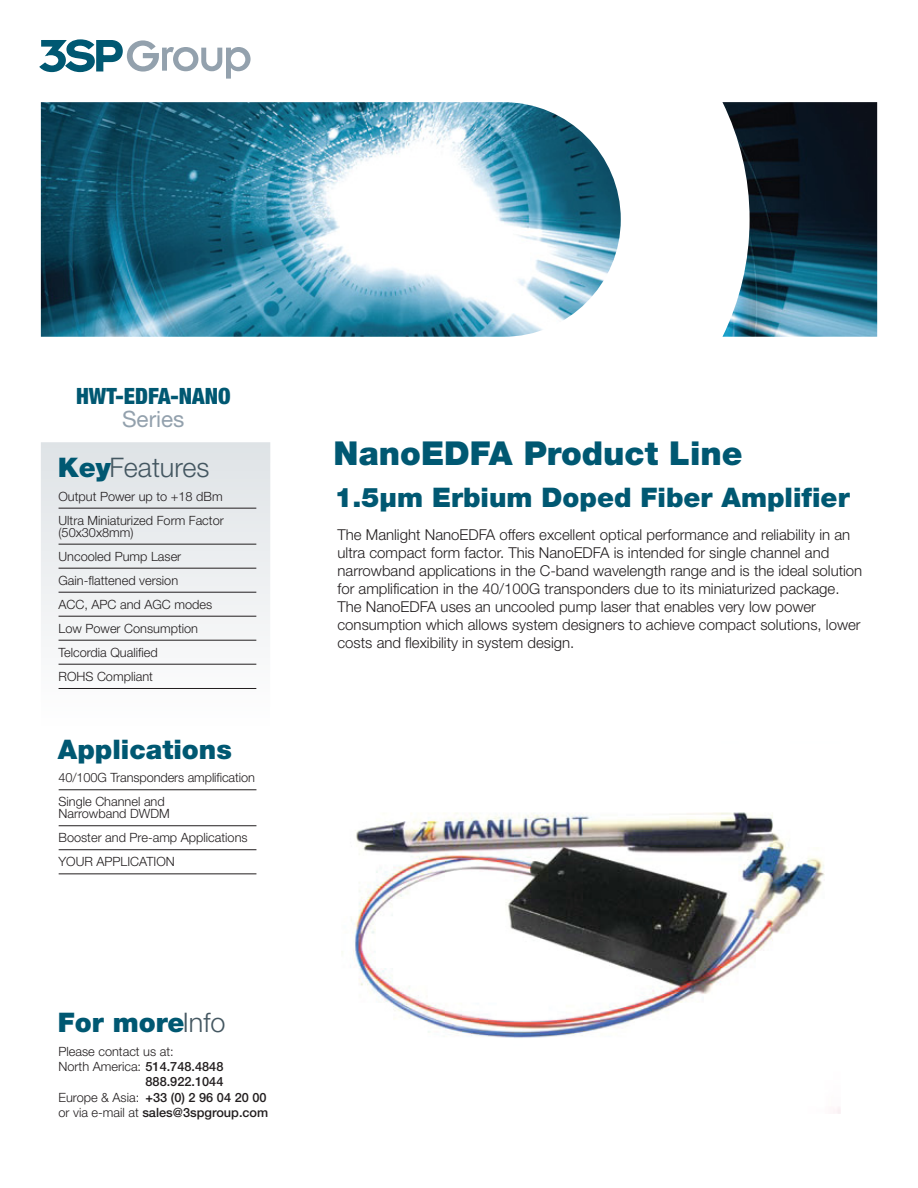
<style>
.page{position:relative;width:918px;height:1188px;background:#fff}
.page>*{position:absolute;margin:0;border:0;box-sizing:border-box;transform-origin:0 0}
.t1{font:900 33px "Helvetica Neue";color:#005872}
.t2{font:900 27px "Helvetica Neue";color:#005872}
.t3{font:300 27px "Helvetica Neue";color:#445761}
.t4{font:900 condensed 22.5px "Helvetica Neue";color:#005872}
.t5{font:22.5px "Helvetica Neue";color:#93a1ad}
.t6{font:300 15px/18px "Helvetica Neue";color:#221e1f}
.t7{font:300 12.75px/24px "Helvetica Neue";color:#221e1f}
.t8{font:500 12.75px "Helvetica Neue";color:#221e1f}
.s1{font-weight:900;color:#005872}
.s2{font-weight:300;color:#445761}
.s3{font-weight:500}
.s4{font-weight:300}
</style>
<div class="page">
<div style="left:41px;top:442px;width:229px;height:288px;background:linear-gradient(to bottom,#dee3e6,#fff)"></div>
<img style="left:41px;top:102px;width:836px;height:235px">
<svg style="left:39px;top:39px;width:212px;height:40px"></svg>
<hr style="left:59px;top:508px;width:197px;height:1px;background:#221e1f">
<hr style="left:59px;top:544px;width:197px;height:1px;background:#221e1f">
<hr style="left:59px;top:568px;width:197px;height:1px;background:#221e1f">
<hr style="left:59px;top:592px;width:197px;height:1px;background:#221e1f">
<hr style="left:59px;top:616px;width:197px;height:1px;background:#221e1f">
<hr style="left:59px;top:640px;width:197px;height:1px;background:#221e1f">
<hr style="left:59px;top:664px;width:197px;height:1px;background:#221e1f">
<hr style="left:59px;top:688px;width:197px;height:1px;background:#221e1f">
<hr style="left:59px;top:789px;width:197px;height:1px;background:#221e1f">
<hr style="left:59px;top:825px;width:197px;height:1px;background:#221e1f">
<hr style="left:59px;top:849px;width:197px;height:1px;background:#221e1f">
<hr style="left:59px;top:873px;width:197px;height:1px;background:#221e1f">
<img style="left:341px;top:812px;width:500px;height:302px">
<h3 class="t4" style="left:76px;top:383px;width:156px">HWT-EDFA-NANO</h3>
<h3 class="t5" style="left:122px;top:406px;width:64px">Series</h3>
<h2 class="t3" style="left:58px;top:451px;width:153px"><span class="s1">Key</span>Features</h2>
<p class="t7" style="left:59px;top:484px;width:167px">Output Power up to +18 dBm<br>Ultra Miniaturized Form Factor</p>
<p class="t7" style="left:59px;top:520px;width:155px">(50x30x8mm)<br>Uncooled Pump Laser<br>Gain-flattened version<br>ACC, APC and AGC modes<br>Low Power Consumption<br>Telcordia Qualified<br>ROHS Compliant</p>
<h2 class="t2" style="left:58px;top:733px;width:175px">Applications</h2>
<p class="t7" style="left:59px;top:765px;width:198px">40/100G Transponders amplification<br>Single Channel and</p>
<p class="t7" style="left:59px;top:801px;width:191px">Narrowband DWDM<br>Booster and Pre-amp Applications<br>YOUR APPLICATION</p>
<h2 class="t2" style="left:58px;top:1006px;width:169px">For more<span class="s2">Info</span></h2>
<p class="t7" style="left:59px;top:1039px;width:117px">Please contact us at:</p>
<p class="t7" style="left:59px;top:1054px;width:166px">North America: <span class="s3">514.748.4848</span></p>
<p class="t8" style="left:146px;top:1074px;width:79px">888.922.1044</p>
<p class="t8" style="left:59px;top:1089px;width:210px"><span class="s4">Europe &amp; Asia:</span> +33 (0) 2 96 04 20 00</p>
<p class="t8" style="left:59px;top:1105px;width:211px"><span class="s4">or via e-mail at</span> sales@3spgroup.com</p>
<h1 class="t1" style="left:334px;top:434px;width:410px">NanoEDFA Product Line</h1>
<h2 class="t2" style="left:334px;top:481px;width:517px">1.5µm Erbium Doped Fiber Amplifier</h2>
<p class="t6" style="left:338px;top:525px;width:526px">The Manlight NanoEDFA offers excellent optical performance and reliability in an ultra compact form factor. This NanoEDFA is intended for single channel and narrowband applications in the C-band wavelength range and is the ideal solution for amplification in the 40/100G transponders due to its miniaturized package.<br>The NanoEDFA uses an uncooled pump laser that enables very low power consumption which allows system designers to achieve compact solutions, lower costs and flexibility in system design.</p>
</div>
